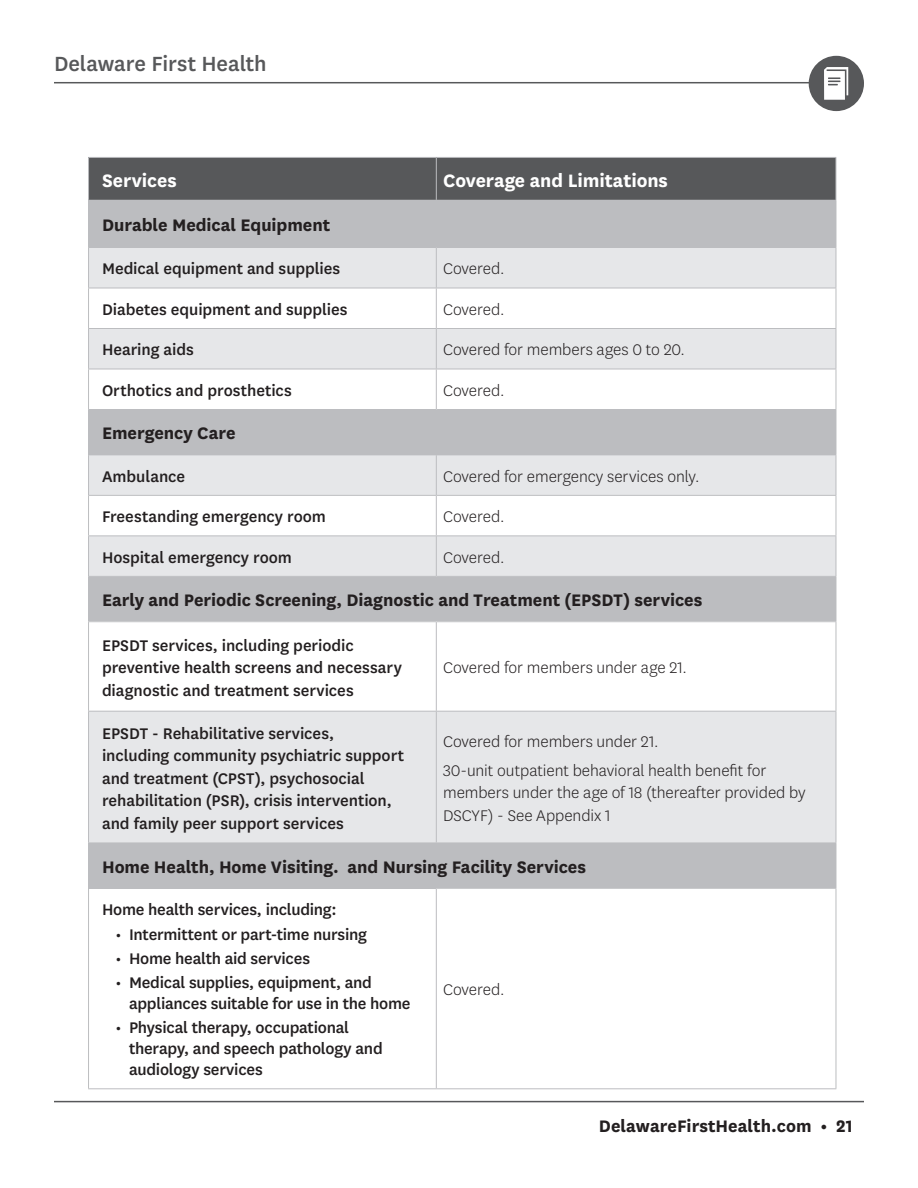
<style>
.page{position:relative;width:918px;height:1188px;background:#fff}
.page>*{position:absolute;margin:0;border:0;box-sizing:border-box;transform-origin:0 0}
.t1{font:500 24px "Centene Sans";letter-spacing:-.005em;color:#57585a}
.t2{font:700 21px "Centene Sans";letter-spacing:-.005em;color:#fff}
.t3{font:700 19.5px "Centene Sans";color:#231f20}
.t4{font:500 18px/22.5px "Centene Sans";letter-spacing:-.005em;color:#231f20}
.t5{font:300 18px/29.2px "Centene Sans";letter-spacing:-.005em;color:#231f20}
</style>
<div class="page">
<hr style="left:54px;top:1101px;width:810px;height:1px;background:#57585a">
<hr style="left:54px;top:82px;width:810px;height:1px;background:#57585a">
<div style="left:809px;top:56px;width:55px;height:55px;background:#57585a;border-radius:50%"></div>
<svg style="left:824px;top:67px;width:24px;height:33px"></svg>
<div style="left:89px;top:711px;width:347px;height:132px;background:#e6e7e9"></div>
<div style="left:436px;top:711px;width:400px;height:132px;background:#e6e7e9"></div>
<div style="left:89px;top:157px;width:347px;height:43px;background:#57585a"></div>
<div style="left:436px;top:157px;width:400px;height:43px;background:#57585a"></div>
<div style="left:89px;top:200px;width:747px;height:48px;background:#bcbdc0"></div>
<div style="left:89px;top:410px;width:747px;height:45px;background:#bcbdc0"></div>
<div style="left:89px;top:576px;width:747px;height:46px;background:#bcbdc0"></div>
<div style="left:89px;top:843px;width:747px;height:45px;background:#bcbdc0"></div>
<div style="left:89px;top:248px;width:347px;height:40px;background:#e6e7e9"></div>
<div style="left:436px;top:248px;width:400px;height:40px;background:#e6e7e9"></div>
<div style="left:89px;top:328px;width:347px;height:41px;background:#e6e7e9"></div>
<div style="left:436px;top:328px;width:400px;height:41px;background:#e6e7e9"></div>
<div style="left:89px;top:455px;width:347px;height:40px;background:#e6e7e9"></div>
<div style="left:436px;top:455px;width:400px;height:40px;background:#e6e7e9"></div>
<div style="left:89px;top:536px;width:347px;height:40px;background:#e6e7e9"></div>
<div style="left:436px;top:536px;width:400px;height:40px;background:#e6e7e9"></div>
<hr style="left:88px;top:201px;width:1px;height:46px;background:#bcbdc0">
<hr style="left:836px;top:201px;width:1px;height:46px;background:#bcbdc0">
<hr style="left:88px;top:248px;width:1px;height:40px;background:#bcbdc0">
<hr style="left:436px;top:248px;width:1px;height:40px;background:#bcbdc0">
<hr style="left:836px;top:248px;width:1px;height:40px;background:#bcbdc0">
<hr style="left:88px;top:288px;width:1px;height:40px;background:#bcbdc0">
<hr style="left:436px;top:288px;width:1px;height:40px;background:#bcbdc0">
<hr style="left:836px;top:288px;width:1px;height:40px;background:#bcbdc0">
<hr style="left:88px;top:329px;width:1px;height:40px;background:#bcbdc0">
<hr style="left:436px;top:329px;width:1px;height:40px;background:#bcbdc0">
<hr style="left:836px;top:329px;width:1px;height:40px;background:#bcbdc0">
<hr style="left:88px;top:369px;width:1px;height:40px;background:#bcbdc0">
<hr style="left:436px;top:369px;width:1px;height:40px;background:#bcbdc0">
<hr style="left:836px;top:369px;width:1px;height:40px;background:#bcbdc0">
<hr style="left:88px;top:409px;width:348px;height:1px;background:#bcbdc0">
<hr style="left:88px;top:410px;width:1px;height:44px;background:#bcbdc0">
<hr style="left:436px;top:409px;width:400px;height:1px;background:#bcbdc0">
<hr style="left:836px;top:410px;width:1px;height:44px;background:#bcbdc0">
<hr style="left:88px;top:455px;width:1px;height:40px;background:#bcbdc0">
<hr style="left:436px;top:455px;width:1px;height:40px;background:#bcbdc0">
<hr style="left:836px;top:455px;width:1px;height:40px;background:#bcbdc0">
<hr style="left:88px;top:496px;width:1px;height:39px;background:#bcbdc0">
<hr style="left:436px;top:496px;width:1px;height:39px;background:#bcbdc0">
<hr style="left:836px;top:496px;width:1px;height:39px;background:#bcbdc0">
<hr style="left:88px;top:536px;width:1px;height:40px;background:#bcbdc0">
<hr style="left:436px;top:536px;width:1px;height:40px;background:#bcbdc0">
<hr style="left:836px;top:536px;width:1px;height:40px;background:#bcbdc0">
<hr style="left:88px;top:576px;width:348px;height:1px;background:#bcbdc0">
<hr style="left:88px;top:577px;width:1px;height:44px;background:#bcbdc0">
<hr style="left:836px;top:577px;width:1px;height:44px;background:#bcbdc0">
<hr style="left:88px;top:622px;width:1px;height:89px;background:#bcbdc0">
<hr style="left:436px;top:622px;width:1px;height:89px;background:#bcbdc0">
<hr style="left:836px;top:622px;width:1px;height:89px;background:#bcbdc0">
<hr style="left:88px;top:712px;width:1px;height:131px;background:#bcbdc0">
<hr style="left:436px;top:712px;width:1px;height:131px;background:#bcbdc0">
<hr style="left:836px;top:712px;width:1px;height:131px;background:#bcbdc0">
<hr style="left:88px;top:843px;width:1px;height:45px;background:#bcbdc0">
<hr style="left:836px;top:843px;width:1px;height:45px;background:#bcbdc0">
<hr style="left:88px;top:889px;width:1px;height:199px;background:#bcbdc0">
<hr style="left:436px;top:889px;width:1px;height:199px;background:#bcbdc0">
<hr style="left:836px;top:889px;width:1px;height:199px;background:#bcbdc0">
<hr style="left:88px;top:1088px;width:348px;height:1px;background:#bcbdc0">
<hr style="left:436px;top:1088px;width:400px;height:1px;background:#bcbdc0">
<hr style="left:88px;top:247px;width:348px;height:1px;background:#bcbdc0">
<hr style="left:88px;top:288px;width:348px;height:1px;background:#bcbdc0">
<hr style="left:436px;top:288px;width:400px;height:1px;background:#bcbdc0">
<hr style="left:88px;top:328px;width:348px;height:1px;background:#bcbdc0">
<hr style="left:436px;top:328px;width:400px;height:1px;background:#bcbdc0">
<hr style="left:88px;top:369px;width:348px;height:1px;background:#bcbdc0">
<hr style="left:436px;top:369px;width:400px;height:1px;background:#bcbdc0">
<hr style="left:88px;top:454px;width:348px;height:1px;background:#bcbdc0">
<hr style="left:88px;top:495px;width:348px;height:1px;background:#bcbdc0">
<hr style="left:436px;top:495px;width:400px;height:1px;background:#bcbdc0">
<hr style="left:88px;top:535px;width:348px;height:1px;background:#bcbdc0">
<hr style="left:436px;top:535px;width:400px;height:1px;background:#bcbdc0">
<hr style="left:88px;top:621px;width:348px;height:1px;background:#bcbdc0">
<hr style="left:88px;top:711px;width:348px;height:1px;background:#bcbdc0">
<hr style="left:436px;top:711px;width:400px;height:1px;background:#bcbdc0">
<hr style="left:88px;top:888px;width:348px;height:1px;background:#bcbdc0">
<hr style="left:436px;top:888px;width:400px;height:1px;background:#bcbdc0">
<hr style="left:88px;top:157px;width:348px;height:1px;background:#bcbdc0">
<hr style="left:88px;top:158px;width:1px;height:42px;background:#bcbdc0">
<hr style="left:436px;top:157px;width:400px;height:1px;background:#bcbdc0">
<hr style="left:436px;top:158px;width:1px;height:42px;background:#bcbdc0">
<hr style="left:836px;top:158px;width:1px;height:42px;background:#bcbdc0">
<hr style="left:88px;top:200px;width:348px;height:1px;background:#bcbdc0">
<h1 class="t1" style="left:54px;top:47px;width:214px">Delaware First Health</h1>
<p class="t2" style="left:102px;top:165px;width:76px">Services</p>
<p class="t2" style="left:443px;top:165px;width:226px">Coverage and Limitations</p>
<p class="t3" style="left:102px;top:211px;width:230px">Durable Medical Equipment</p>
<p class="t4" style="left:102px;top:257px;width:240px">Medical equipment and supplies</p>
<p class="t5" style="left:443px;top:254px;width:63px">Covered.</p>
<p class="t4" style="left:102px;top:297px;width:247px">Diabetes equipment and supplies</p>
<p class="t5" style="left:443px;top:294px;width:63px">Covered.</p>
<p class="t4" style="left:102px;top:338px;width:93px">Hearing aids</p>
<p class="t5" style="left:443px;top:335px;width:244px">Covered for members ages 0 to 20.</p>
<p class="t4" style="left:102px;top:378px;width:191px">Orthotics and prosthetics</p>
<p class="t5" style="left:443px;top:375px;width:63px">Covered.</p>
<p class="t3" style="left:102px;top:420px;width:135px">Emergency Care</p>
<p class="t4" style="left:102px;top:464px;width:85px">Ambulance</p>
<p class="t5" style="left:443px;top:461px;width:258px">Covered for emergency services only.</p>
<p class="t4" style="left:102px;top:505px;width:225px">Freestanding emergency room</p>
<p class="t5" style="left:443px;top:502px;width:63px">Covered.</p>
<p class="t4" style="left:102px;top:545px;width:191px">Hospital emergency room</p>
<p class="t5" style="left:443px;top:542px;width:63px">Covered.</p>
<p class="t3" style="left:102px;top:587px;width:602px">Early and Periodic Screening, Diagnostic and Treatment (EPSDT) services</p>
<p class="t4" style="left:102px;top:633px;width:301px">EPSDT services, including periodic preventive health screens and necessary diagnostic and treatment services</p>
<p class="t5" style="left:443px;top:653px;width:245px">Covered for members under age 21.</p>
<p class="t4" style="left:102px;top:721px;width:304px">EPSDT - Rehabilitative services, including community psychiatric support and treatment (CPST), psychosocial rehabilitation (PSR), crisis intervention, and family peer support services</p>
<p class="t5" style="left:443px;top:726px;width:325px">Covered for members under 21.<br>30-unit outpatient behavioral health beneft for</p>
<p class="t5" style="left:443px;top:781px;width:364px;line-height:22.5px">members under the age of 18 (thereafter provided by<br>DSCYF) - See Appendix 1</p>
<p class="t3" style="left:102px;top:853px;width:486px">Home Health, Home Visiting. and Nursing Facility Services</p>
<p class="t4" style="left:102px;top:897px;width:236px">Home health services, including:</p>
<p class="t4" style="left:116px;top:922px;width:253px">• Intermittent or part-time nursing</p>
<p class="t4" style="left:116px;top:946px;width:196px">• Home health aid services</p>
<p class="t4" style="left:129px;top:971px;width:283px;line-height:21px;text-indent:-14px">• Medical supplies, equipment, and appliances suitable for use in the home</p>
<p class="t4" style="left:129px;top:1016px;width:255px;line-height:21px;text-indent:-14px">• Physical therapy, occupational therapy, and speech pathology and audiology services</p>
<p class="t5" style="left:443px;top:975px;width:63px">Covered.</p>
<p class="t3" style="left:599px;top:1112px;width:255px">DelawareFirstHealth.com • 21</p>
</div>
